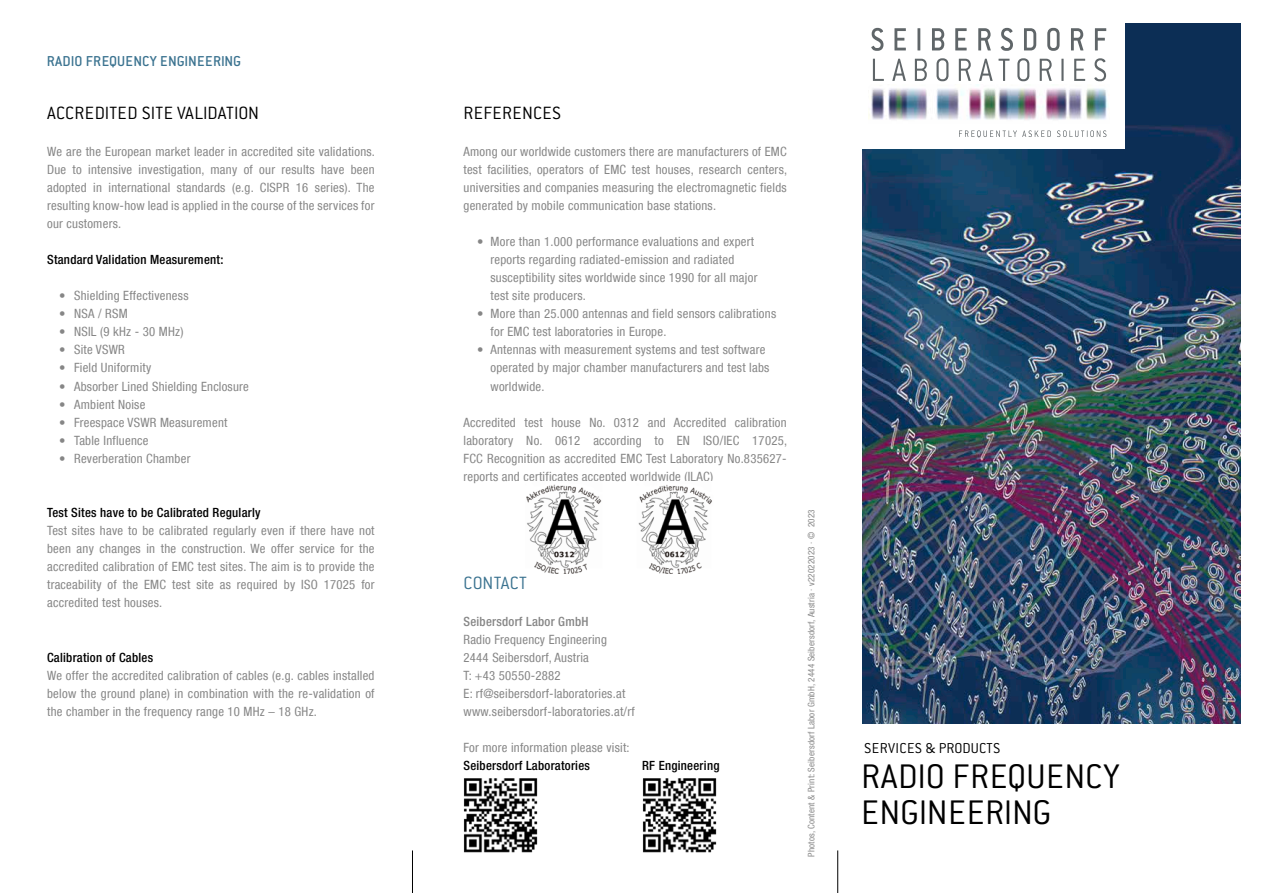
<style>
.page{position:relative;width:1263px;height:893px;background:#fff}
.page>*{position:absolute;margin:0;border:0;box-sizing:border-box;transform-origin:0 0}
.t1{font:300 37.5px/36.2px "Conduit ITC Pro";letter-spacing:.005em;color:#000}
.t2{font:300 19.5px "Conduit ITC Pro";letter-spacing:.01em;color:#000}
.t3{font:300 19.5px "Conduit ITC Pro";letter-spacing:.005em;color:#3b7390}
.t4{font:500 15.75px "Conduit ITC Pro";letter-spacing:.01em;color:#3b7390}
.t5{font:300 15.75px "Conduit ITC Pro";letter-spacing:.02em;color:#000}
.t6{font:condensed 12.75px/18px "Helvetica Neue LT Com";letter-spacing:.02em;color:#868686;text-align:justify}
.t7{font:500 condensed 12.75px "Helvetica Neue LT Com";letter-spacing:.02em;color:#000}
.t8{font:500 condensed 12.75px "Helvetica Neue LT Com";letter-spacing:.02em;color:#868686}
.t9{font:condensed 9px "Helvetica Neue LT Com";letter-spacing:.02em;color:#868686}
</style>
<div class="page">
<img style="left:862px;top:23px;width:378px;height:701px">
<div style="left:838px;top:0;width:287px;height:149px;background:#fff"></div>
<svg style="left:871px;top:28px;width:12px;height:23px"></svg>
<svg style="left:894px;top:28px;width:12px;height:22px"></svg>
<hr style="left:917px;top:28px;width:3px;height:22px;background:#606669">
<svg style="left:932px;top:28px;width:12px;height:22px"></svg>
<svg style="left:955px;top:28px;width:12px;height:22px"></svg>
<svg style="left:978px;top:28px;width:13px;height:22px"></svg>
<svg style="left:1001px;top:28px;width:12px;height:23px"></svg>
<svg style="left:1024px;top:28px;width:12px;height:22px"></svg>
<svg style="left:1047px;top:28px;width:12px;height:23px"></svg>
<svg style="left:1071px;top:28px;width:12px;height:22px"></svg>
<svg style="left:1095px;top:28px;width:11px;height:22px"></svg>
<svg style="left:873px;top:59px;width:11px;height:22px"></svg>
<svg style="left:892px;top:59px;width:14px;height:22px"></svg>
<svg style="left:915px;top:59px;width:12px;height:22px"></svg>
<svg style="left:936px;top:58px;width:12px;height:23px"></svg>
<svg style="left:959px;top:59px;width:12px;height:22px"></svg>
<svg style="left:979px;top:59px;width:13px;height:22px"></svg>
<svg style="left:998px;top:59px;width:11px;height:22px"></svg>
<svg style="left:1017px;top:58px;width:12px;height:23px"></svg>
<svg style="left:1040px;top:59px;width:12px;height:22px"></svg>
<hr style="left:1061px;top:59px;width:2px;height:22px;background:#606669">
<svg style="left:1074px;top:59px;width:11px;height:22px"></svg>
<svg style="left:1094px;top:58px;width:12px;height:23px"></svg>
<img style="left:868px;top:85px;width:240px;height:35px">
<svg style="left:959px;top:130px;width:92px;height:8px"></svg>
<svg style="left:1057px;top:130px;width:49px;height:7px"></svg>
<hr style="left:412px;top:850px;width:1px;height:43px;background:#000">
<hr style="left:837px;top:850px;width:1px;height:43px;background:#000">
<img style="left:463px;top:778px;width:75px;height:75px">
<img style="left:526px;top:484px;width:76px;height:89px">
<img style="left:638px;top:485px;width:74px;height:88px">
<img style="left:642px;top:778px;width:75px;height:75px">
<p class="t4" style="left:47px;top:52px;width:196px">RADIO FREQUENCY ENGINEERING</p>
<h2 class="t2" style="left:47px;top:103px;width:213px">ACCREDITED SITE VALIDATION</h2>
<p class="t6" style="left:47px;top:142px;width:329px">We are the European market leader in accredited site validations.<br>Due to intensive investigation, many of our results have been adopted in international standards (e.g. CISPR 16 series). The resulting know-how lead is applied in the course of the services for our customers.</p>
<p class="t7" style="left:47px;top:252px;width:178px">Standard Validation Measurement:</p>
<p class="t6" style="left:59px;top:287px;width:131px">• Shielding Effectiveness</p>
<p class="t6" style="left:59px;top:305px;width:70px">• NSA / RSM</p>
<p class="t6" style="left:59px;top:323px;width:126px">• NSIL (9 kHz - 30 MHz)</p>
<p class="t6" style="left:59px;top:341px;width:67px">• Site VSWR</p>
<p class="t6" style="left:59px;top:359px;width:94px">• Field Uniformity</p>
<p class="t6" style="left:59px;top:377px;width:191px">• Absorber Lined Shielding Enclosure</p>
<p class="t6" style="left:59px;top:395px;width:88px">• Ambient Noise</p>
<p class="t6" style="left:59px;top:413px;width:170px">• Freespace VSWR Measurement</p>
<p class="t6" style="left:59px;top:431px;width:91px">• Table Influence</p>
<p class="t6" style="left:59px;top:449px;width:133px">• Reverberation Chamber</p>
<p class="t7" style="left:47px;top:505px;width:215px">Test Sites have to be Calibrated Regularly</p>
<p class="t6" style="left:47px;top:521px;width:329px">Test sites have to be calibrated regularly even if there have not been any changes in the construction. We offer service for the accredited calibration of EMC test sites. The aim is to provide the traceability of the EMC test site as required by ISO 17025 for accredited test houses.</p>
<p class="t7" style="left:47px;top:649px;width:108px">Calibration of Cables</p>
<p class="t6" style="left:47px;top:666px;width:329px">We offer the accredited calibration of cables (e.g. cables installed below the ground plane) in combination with the re-validation of the chamber in the frequency range 10 MHz – 18 GHz.</p>
<h2 class="t2" style="left:463px;top:103px;width:99px">REFERENCES</h2>
<p class="t6" style="left:463px;top:142px;width:325px">Among our worldwide customers there are manufacturers of EMC test facilities, operators of EMC test houses, research centers, universities and companies measuring the electromagnetic fields generated by mobile communication base stations.</p>
<p class="t6" style="left:490px;top:232px;width:268px;text-align:left;text-indent:-14px">• More than 1.000 performance evaluations and expert reports regarding radiated-emission and radiated susceptibility sites worldwide since 1990 for all major test site producers.</p>
<p class="t6" style="left:490px;top:305px;width:287px;text-indent:-14px">• More than 25.000 antennas and field sensors calibrations for EMC test laboratories in Europe.</p>
<p class="t6" style="left:490px;top:341px;width:280px;text-align:left;text-indent:-14px">• Antennas with measurement systems and test software operated by major chamber manufacturers and test labs worldwide.</p>
<p class="t6" style="left:463px;top:413px;width:325px">Accredited test house No. 0312 and Accredited calibration laboratory No. 0612 according to EN ISO/IEC 17025, FCC Recognition as accredited EMC Test Laboratory No.835627- reports and certificates accepted worldwide (ILAC)</p>
<h2 class="t3" style="left:463px;top:573px;width:65px">CONTACT</h2>
<p class="t8" style="left:463px;top:613px;width:127px">Seibersdorf Labor GmbH</p>
<p class="t6" style="left:463px;top:630px;width:173px;text-align:left">Radio Frequency Engineering<br>2444 Seibersdorf, Austria<br>T: +43 50550-2882<br>E: rf@seibersdorf-laboratories.at www.seibersdorf-laboratories.at/rf</p>
<p class="t6" style="left:463px;top:738px;width:168px">For more information please visit:</p>
<p class="t7" style="left:463px;top:758px;width:128px">Seibersdorf Laboratories</p>
<p class="t7" style="left:642px;top:758px;width:79px">RF Engineering</p>
<p class="t9" style="left:806px;top:857px;width:349px;rotate:-90deg">Photos, Content &amp; Print: Seibersdorf Labor GmbH, 2444 Seibersdorf, Austria · v22022023 · © 2023</p>
<p class="t5" style="left:864px;top:739px;width:137px">SERVICES &amp; PRODUCTS</p>
<h1 class="t1" style="left:861px;top:759px;width:260px">RADIO FREQUENCY<br>ENGINEERING</h1>
</div>
